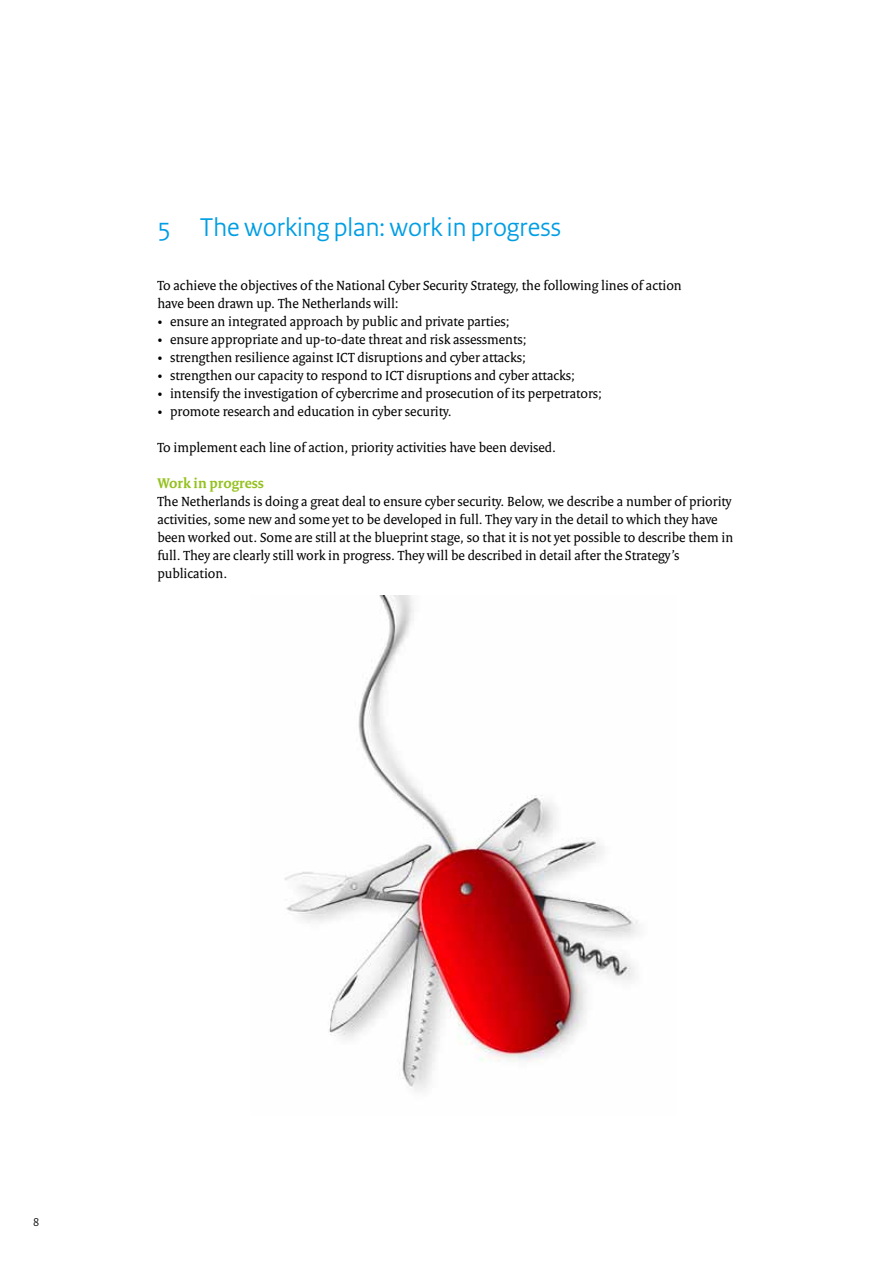
<style>
.page{position:relative;width:893px;height:1263px;background:#fff}
.page>*{position:absolute;margin:0;border:0;box-sizing:border-box;transform-origin:0 0}
.t1{font:27px "Rijksoverheid Sans";color:#009ee3}
.t2{font:700 15px "Rijksoverheid Serif";color:#94c11c}
.t3{font:14.25px/18px "Rijksoverheid Serif";color:#000}
.t4{font:12px "Rijksoverheid Sans";color:#000}
</style>
<div class="page">
<img style="left:284px;top:596px;width:355px;height:495px">
<h1 class="t1" style="left:157px;top:211px;width:405px">5 The working plan: work in progress</h1>
<p class="t3" style="left:157px;top:276px;width:526px">To achieve the objectives of the National Cyber Security Strategy, the following lines of action have been drawn up. The Netherlands will:</p>
<p class="t3" style="left:157px;top:312px;width:354px">• ensure an integrated approach by public and private parties;</p>
<p class="t3" style="left:157px;top:330px;width:371px">• ensure appropriate and up-to-date threat and risk assessments;</p>
<p class="t3" style="left:157px;top:348px;width:370px">• strengthen resilience against ICT disruptions and cyber attacks;</p>
<p class="t3" style="left:157px;top:366px;width:419px">• strengthen our capacity to respond to ICT disruptions and cyber attacks;</p>
<p class="t3" style="left:157px;top:384px;width:446px">• intensify the investigation of cybercrime and prosecution of its perpetrators;</p>
<p class="t3" style="left:157px;top:402px;width:296px">• promote research and education in cyber security.</p>
<p class="t3" style="left:157px;top:438px;width:400px">To implement each line of action, priority activities have been devised.</p>
<p class="t2" style="left:157px;top:474px;width:108px">Work in progress</p>
<p class="t3" style="left:157px;top:492px;width:577px">The Netherlands is doing a great deal to ensure cyber security. Below, we describe a number of priority activities, some new and some yet to be developed in full. They vary in the detail to which they have been worked out. Some are still at the blueprint stage, so that it is not yet possible to describe them in full. They are clearly still work in progress. They will be described in detail after the Strategy’s publication.</p>
<p class="t4" style="left:33px;top:1215px;width:8px">8</p>
</div>
